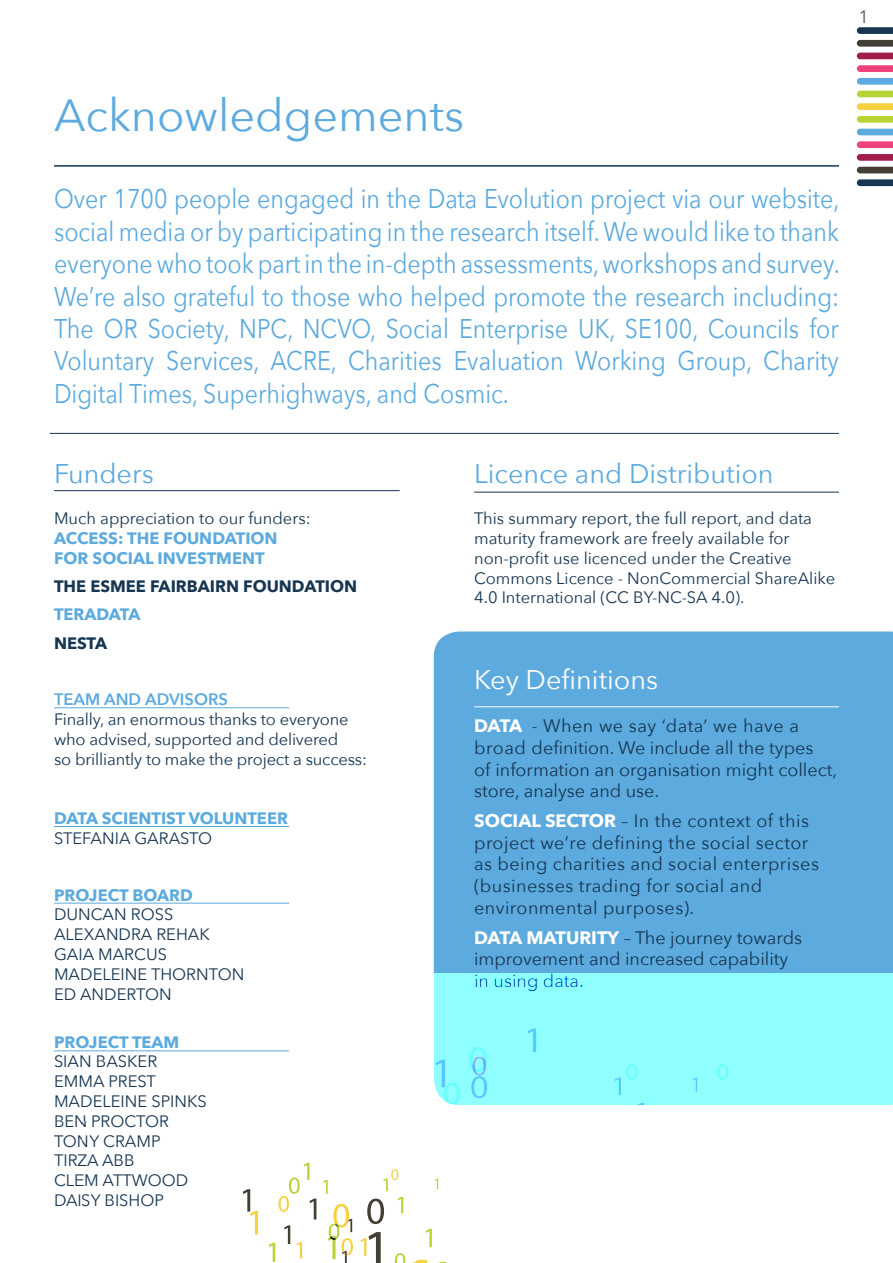
<style>
.page{position:relative;width:893px;height:1263px;background:#fff}
.page>*{position:absolute;margin:0;border:0;box-sizing:border-box;transform-origin:0 0}
.t1{font:45px "Avenir Next";color:#5caade}
.t2{font:27px/32.4px "Avenir Next";color:#5caade;text-align:justify;scale:.86 1}
.t3{font:27px "Avenir Next";color:#5caade}
.t4{font:27px "Avenir Next";color:#fff}
.t5{font:18px/21.6px "Avenir Next";letter-spacing:.015em;color:#163652}
.t6{font:18px "Avenir Next";color:#58595b}
.t7{font:16.5px/19.8px "Avenir Next";color:#163652}
.t8{font:700 16.5px/19.8px "Avenir Next";color:#5caade}
.t9{font:700 16.5px "Avenir Next";color:#163652}
.t10{font:600 16.5px "Avenir Next";color:#5caade}
.s1{font-weight:700;color:#fff}
</style>
<div class="page">
<svg style="left:857px;top:27px;width:36px;height:7px"></svg>
<svg style="left:857px;top:40px;width:36px;height:7px"></svg>
<svg style="left:857px;top:53px;width:36px;height:6px"></svg>
<svg style="left:857px;top:65px;width:36px;height:7px"></svg>
<svg style="left:857px;top:78px;width:36px;height:7px"></svg>
<svg style="left:857px;top:91px;width:36px;height:6px"></svg>
<svg style="left:857px;top:103px;width:36px;height:7px"></svg>
<svg style="left:857px;top:116px;width:36px;height:7px"></svg>
<svg style="left:857px;top:129px;width:36px;height:6px"></svg>
<svg style="left:857px;top:141px;width:36px;height:7px"></svg>
<svg style="left:857px;top:154px;width:36px;height:7px"></svg>
<svg style="left:857px;top:167px;width:36px;height:6px"></svg>
<svg style="left:857px;top:179px;width:36px;height:7px"></svg>
<svg style="left:434px;top:631px;width:459px;height:474px;background:#69bfe6"></svg>
<hr style="left:474px;top:492px;width:365px;height:1px;background:#163652">
<hr style="left:54px;top:165px;width:785px;height:2px;background:#163652">
<hr style="left:54px;top:490px;width:346px;height:1px;background:#163652">
<hr style="left:50px;top:433px;width:789px;height:1px;background:#163652">
<hr style="left:474px;top:706px;width:365px;height:1px;background:#fff">
<svg style="left:636px;top:1102px;width:8px;height:4px"></svg>
<svg style="left:528px;top:1028px;width:8px;height:24px"></svg>
<svg style="left:614px;top:1064px;width:23px;height:31px"></svg>
<svg style="left:717px;top:1064px;width:11px;height:15px"></svg>
<svg style="left:692px;top:1078px;width:5px;height:14px"></svg>
<svg style="left:269px;top:973px;width:227px;height:290px"></svg>
<svg style="left:243px;top:1189px;width:15px;height:45px"></svg>
<hr style="left:54px;top:826px;width:235px;height:1px;background:#5caade">
<hr style="left:54px;top:903px;width:235px;height:1px;background:#5caade">
<hr style="left:54px;top:1050px;width:235px;height:1px;background:#5caade">
<hr style="left:54px;top:707px;width:235px;height:1px;background:#5caade">
<p class="t6" style="left:858px;top:1px;width:12px">1</p>
<h1 class="t1" style="left:54px;top:77px;width:411px">Acknowledgements</h1>
<p class="t2" style="left:54px;top:182px;width:915px">Over 1700 people engaged in the Data Evolution project via our website, social media or by participating in the research itself. We would like to thank everyone who took part in the in-depth assessments, workshops and survey.<br>We’re also grateful to those who helped promote the research including:<br>The OR Society, NPC, NCVO, Social Enterprise UK, SE100, Councils for Voluntary Services, ACRE, Charities Evaluation Working Group, Charity Digital Times, Superhighways, and Cosmic.</p>
<h2 class="t3" style="left:54px;top:451px;width:101px">Funders</h2>
<p class="t7" style="left:54px;top:508px;width:258px">Much appreciation to our funders:</p>
<p class="t8" style="left:54px;top:528px;width:225px">ACCESS: THE FOUNDATION<br>FOR SOCIAL INVESTMENT</p>
<p class="t9" style="left:54px;top:572px;width:305px">THE ESMEE FAIRBAIRN FOUNDATION</p>
<p class="t8" style="left:54px;top:604px;width:88px">TERADATA</p>
<p class="t9" style="left:54px;top:629px;width:55px">NESTA</p>
<p class="t10" style="left:54px;top:685px;width:175px">TEAM AND ADVISORS</p>
<p class="t7" style="left:54px;top:709px;width:314px">Finally, an enormous thanks to everyone who advised, supported and delivered<br>so brilliantly to make the project a success:</p>
<p class="t8" style="left:54px;top:808px;width:235px">DATA SCIENTIST VOLUNTEER</p>
<p class="t7" style="left:54px;top:827px;width:160px">STEFANIA GARASTO</p>
<p class="t8" style="left:54px;top:884px;width:140px">PROJECT BOARD</p>
<p class="t7" style="left:54px;top:904px;width:192px">DUNCAN ROSS<br>ALEXANDRA REHAK<br>GAIA MARCUS<br>MADELEINE THORNTON<br>ED ANDERTON</p>
<p class="t8" style="left:54px;top:1032px;width:127px">PROJECT TEAM</p>
<p class="t7" style="left:54px;top:1051px;width:154px">SIAN BASKER<br>EMMA PREST<br>MADELEINE SPINKS<br>BEN PROCTOR<br>TONY CRAMP<br>TIRZA ABB<br>CLEM ATTWOOD<br>DAISY BISHOP</p>
<h2 class="t3" style="left:474px;top:451px;width:301px">Licence and Distribution</h2>
<p class="t7" style="left:474px;top:508px;width:362px">This summary report, the full report, and data maturity framework are freely available for non-profit use licenced under the Creative Commons Licence - NonCommercial ShareAlike 4.0 International (CC BY-NC-SA 4.0).</p>
<h2 class="t4" style="left:474px;top:657px;width:186px">Key Definitions</h2>
<p class="t5" style="left:474px;top:714px;width:364px"><span class="s1">DATA</span> - When we say ‘data’ we have a broad definition. We include all the types<br>of information an organisation might collect, store, analyse and use.</p>
<p class="t5" style="left:474px;top:809px;width:346px"><span class="s1">SOCIAL SECTOR</span> – In the context of this project we’re defining the social sector as being charities and social enterprises (businesses trading for social and environmental purposes).</p>
<p class="t5" style="left:474px;top:926px;width:329px"><span class="s1">DATA MATURITY</span> – The journey towards improvement and increased capability in using data.</p>
</div>
